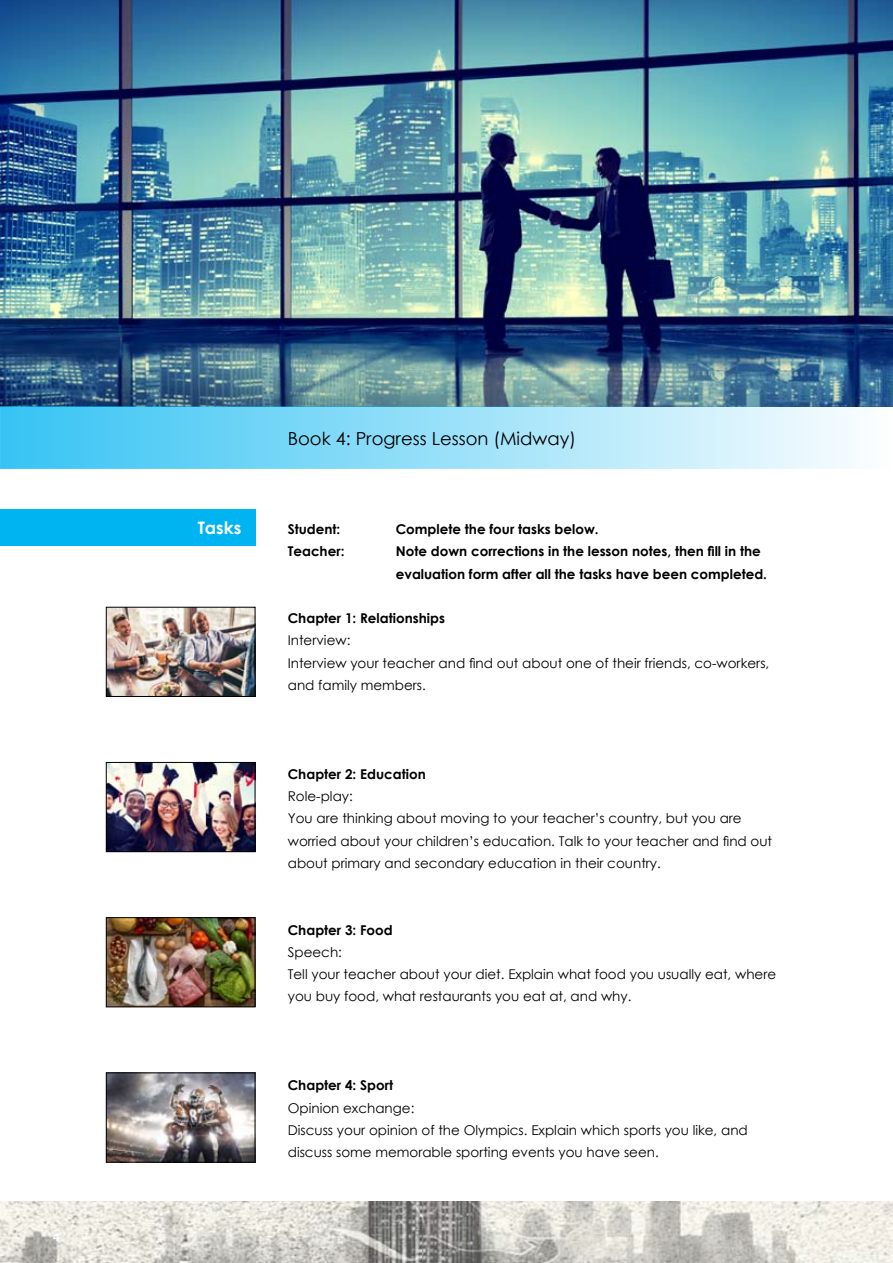
<style>
.page{position:relative;width:893px;height:1263px;background:#fff}
.page>*{position:absolute;margin:0;border:0;box-sizing:border-box;transform-origin:0 0}
.t1{font:18px "Century Gothic";color:#000}
.t2{font:700 17.25px "Century Gothic";color:#fff}
.t3{font:13.5px/22.2px "Century Gothic";color:#000}
.t4{font:700 13.5px/22.2px "Century Gothic";color:#000}
.t5{font:700 10.5px "Tahoma";color:#fff}
</style>
<div class="page">
<img style="left:0;top:1201px;width:893px;height:62px">
<img style="left:0;top:0;width:893px;height:406px">
<div style="left:0;top:406px;width:893px;height:63px;background:linear-gradient(to right,#36c3f3,#fefefe)"></div>
<div style="left:0;top:510px;width:255px;height:36px;background:#00b4f1"></div>
<img style="left:108px;top:609px;width:145px;height:86px">
<div style="left:106px;top:607px;width:149px;height:90px;border:1px solid #000"></div>
<img style="left:108px;top:1074px;width:145px;height:86px">
<div style="left:106px;top:1072px;width:149px;height:90px;border:1px solid #000"></div>
<img style="left:108px;top:919px;width:145px;height:86px">
<div style="left:106px;top:917px;width:149px;height:90px;border:1px solid #000"></div>
<img style="left:108px;top:764px;width:145px;height:86px">
<div style="left:106px;top:762px;width:149px;height:90px;border:1px solid #000"></div>
<p class="t5" style="left:53px;top:1230px;width:8px">4</p>
<p class="t2" style="left:198px;top:515px;width:45px">Tasks</p>
<h1 class="t1" style="left:288px;top:426px;width:290px">Book 4: Progress Lesson (Midway)</h1>
<p class="t4" style="left:288px;top:517px;width:54px">Student:</p>
<p class="t4" style="left:396px;top:517px;width:204px">Complete the four tasks below.</p>
<p class="t4" style="left:288px;top:540px;width:58px">Teacher:</p>
<p class="t4" style="left:396px;top:540px;width:373px">Note down corrections in the lesson notes, then fill in the evaluation form after all the tasks have been completed.</p>
<p class="t4" style="left:288px;top:606px;width:159px">Chapter 1: Relationships</p>
<p class="t3" style="left:288px;top:629px;width:483px">Interview:<br>Interview your teacher and find out about one of their friends, co-workers, and family members.</p>
<p class="t4" style="left:288px;top:762px;width:139px">Chapter 2: Education</p>
<p class="t3" style="left:288px;top:785px;width:486px">Role-play:<br>You are thinking about moving to your teacher’s country, but you are worried about your children’s education. Talk to your teacher and find out about primary and secondary education in their country.</p>
<p class="t4" style="left:288px;top:918px;width:107px">Chapter 3: Food</p>
<p class="t3" style="left:288px;top:941px;width:490px">Speech:<br>Tell your teacher about your diet. Explain what food you usually eat, where you buy food, what restaurants you eat at, and why.</p>
<p class="t4" style="left:288px;top:1074px;width:107px">Chapter 4: Sport</p>
<p class="t3" style="left:288px;top:1096px;width:462px">Opinion exchange:<br>Discuss your opinion of the Olympics. Explain which sports you like, and discuss some memorable sporting events you have seen.</p>
</div>
